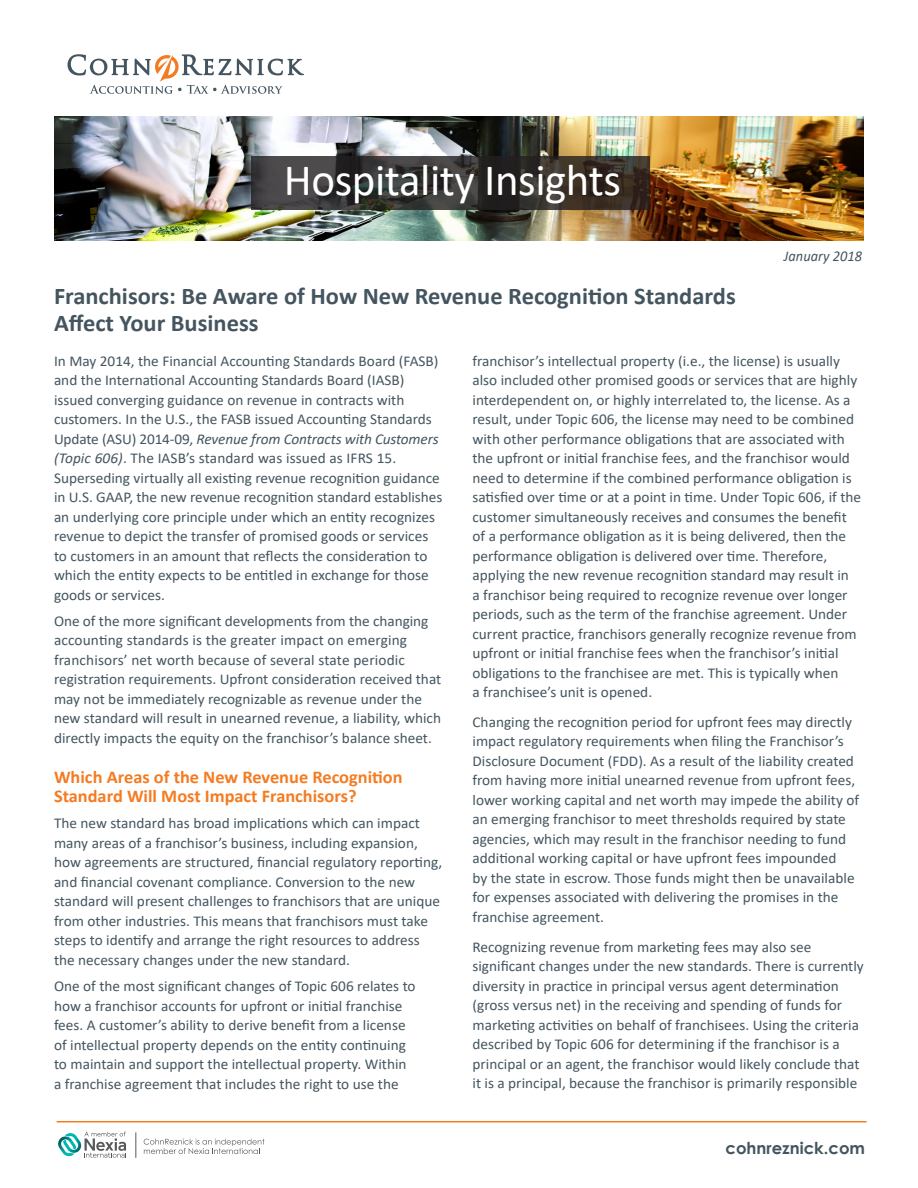
<style>
.page{position:relative;width:918px;height:1188px;background:#fff}
.page>*{position:absolute;margin:0;border:0;box-sizing:border-box;transform-origin:0 0}
.t1{font:45px "Calibri";letter-spacing:-.01em;color:#fff}
.t2{font:700 24px/27px "Calibri";color:#45555f}
.t3{font:700 18px/19.5px "Calibri";color:#f47b21}
.t4{font:700 16.5px "Century Gothic";color:#45555f}
.t5{font:15px/19.5px "Calibri";color:#45555f}
.t6{font:italic 15px "Calibri";color:#45555f;scale:.96 1}
.s1{font-style:italic}
</style>
<div class="page">
<svg style="left:68px;top:54px;width:236px;height:40px"></svg>
<img style="left:54px;top:116px;width:810px;height:125px">
<svg style="left:251px;top:156px;width:399px;height:54px;background:#383432"></svg>
<svg style="left:144px;top:1139px;width:120px;height:15px"></svg>
<svg style="left:58px;top:1132px;width:68px;height:26px"></svg>
<svg style="left:136px;top:1132px;width:1px;height:26px"></svg>
<hr style="left:57px;top:1121px;width:810px;height:1px;background:#f47b21">
<p class="t1" style="left:284px;top:149px;width:338px">Hospitality Insights</p>
<p class="t6" style="left:784px;top:246px;width:83px">January 2018</p>
<p class="t2" style="left:54px;top:282px;width:683px">Franchisors: Be Aware of How New Revenue Recognition Standards<br>Affect Your Business</p>
<p class="t5" style="left:472px;top:351px;width:390px">franchisor’s intellectual property (i.e., the license) is usually also included other promised goods or services that are highly interdependent on, or highly interrelated to, the license. As a result, under Topic 606, the license may need to be combined with other performance obligations that are associated with the upfront or initial franchise fees, and the franchisor would need to determine if the combined performance obligation is satisfied over time or at a point in time. Under Topic 606, if the customer simultaneously receives and consumes the benefit of a performance obligation as it is being delivered, then the performance obligation is delivered over time. Therefore, applying the new revenue recognition standard may result in<br>a franchisor being required to recognize revenue over longer periods, such as the term of the franchise agreement. Under current practice, franchisors generally recognize revenue from upfront or initial franchise fees when the franchisor’s initial obligations to the franchisee are met. This is typically when<br>a franchisee’s unit is opened.</p>
<p class="t5" style="left:472px;top:712px;width:388px">Changing the recognition period for upfront fees may directly impact regulatory requirements when filing the Franchisor’s Disclosure Document (FDD). As a result of the liability created from having more initial unearned revenue from upfront fees, lower working capital and net worth may impede the ability of an emerging franchisor to meet thresholds required by state agencies, which may result in the franchisor needing to fund additional working capital or have upfront fees impounded<br>by the state in escrow. Those funds might then be unavailable for expenses associated with delivering the promises in the franchise agreement.</p>
<p class="t5" style="left:472px;top:937px;width:393px">Recognizing revenue from marketing fees may also see significant changes under the new standards. There is currently diversity in practice in principal versus agent determination (gross versus net) in the receiving and spending of funds for marketing activities on behalf of franchisees. Using the criteria described by Topic 606 for determining if the franchisor is a principal or an agent, the franchisor would likely conclude that it is a principal, because the franchisor is primarily responsible</p>
<p class="t5" style="left:54px;top:351px;width:390px">In May 2014, the Financial Accounting Standards Board (FASB) and the International Accounting Standards Board (IASB) issued converging guidance on revenue in contracts with customers. In the U.S., the FASB issued Accounting Standards Update (ASU) 2014-09, <span class="s1">Revenue from Contracts with Customers (Topic 606)</span>. The IASB’s standard was issued as IFRS 15.<br>Superseding virtually all existing revenue recognition guidance in U.S. GAAP, the new revenue recognition standard establishes an underlying core principle under which an entity recognizes revenue to depict the transfer of promised goods or services to customers in an amount that reflects the consideration to which the entity expects to be entitled in exchange for those goods or services.</p>
<p class="t5" style="left:54px;top:611px;width:389px">One of the more significant developments from the changing accounting standards is the greater impact on emerging franchisors’ net worth because of several state periodic registration requirements. Upfront consideration received that may not be immediately recognizable as revenue under the new standard will result in unearned revenue, a liability, which directly impacts the equity on the franchisor’s balance sheet.</p>
<p class="t3" style="left:54px;top:767px;width:350px">Which Areas of the New Revenue Recognition<br>Standard Will Most Impact Franchisors?</p>
<p class="t5" style="left:54px;top:813px;width:390px">The new standard has broad implications which can impact many areas of a franchisor’s business, including expansion, how agreements are structured, financial regulatory reporting, and financial covenant compliance. Conversion to the new standard will present challenges to franchisors that are unique from other industries. This means that franchisors must take steps to identify and arrange the right resources to address the necessary changes under the new standard.</p>
<p class="t5" style="left:54px;top:976px;width:363px">One of the most significant changes of Topic 606 relates to how a franchisor accounts for upfront or initial franchise fees. A customer’s ability to derive benefit from a license of intellectual property depends on the entity continuing to maintain and support the intellectual property. Within a franchise agreement that includes the right to use the</p>
<p class="t4" style="left:726px;top:1136px;width:141px">cohnreznick.com</p>
</div>
